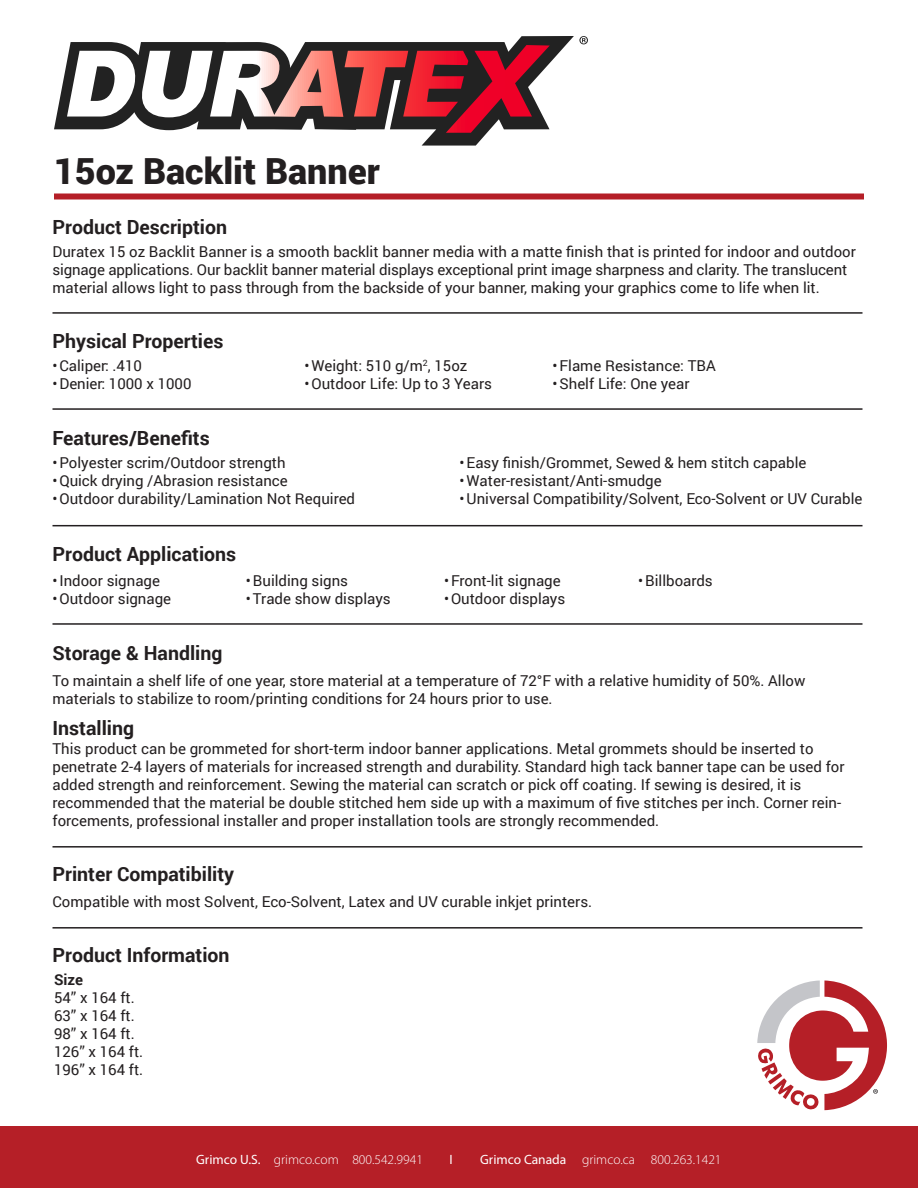
<style>
.page{position:relative;width:918px;height:1188px;background:#fff}
.page>*{position:absolute;margin:0;border:0;box-sizing:border-box;transform-origin:0 0}
.t1{font:900 36px "Roboto";color:#231f20}
.t2{font:700 19.5px "Roboto";color:#231f20}
.t3{font:15px/18px "Roboto";color:#231f20}
.t4{font:700 15px "Roboto";color:#231f20}
.t5{font:300 13.5px "Myriad Pro";color:#fff}
.t6{font:13.5px "Myriad Pro";color:#fff}
.s1{font-weight:400}
</style>
<div class="page">
<div style="left:0;top:1126px;width:918px;height:62px;background:#b51f27"></div>
<svg style="left:757px;top:980px;width:130px;height:131px"></svg>
<svg style="left:54px;top:36px;width:520px;height:110px"></svg>
<svg style="left:579px;top:36px;width:9px;height:8px"></svg>
<svg style="left:67px;top:45px;width:483px;height:88px"></svg>
<div style="left:54px;top:194px;width:810px;height:6px;background:#b51f27"></div>
<hr style="left:52px;top:312px;width:810px;height:2px;background:#231f20">
<hr style="left:52px;top:408px;width:810px;height:2px;background:#231f20">
<hr style="left:52px;top:525px;width:810px;height:1px;background:#231f20">
<hr style="left:52px;top:623px;width:810px;height:2px;background:#231f20">
<hr style="left:52px;top:846px;width:810px;height:2px;background:#231f20">
<hr style="left:52px;top:927px;width:810px;height:2px;background:#231f20">
<p class="t1" style="left:54px;top:145px;width:328px">15oz Backlit Banner</p>
<p class="t2" style="left:52px;top:213px;width:176px">Product Description</p>
<p class="t3" style="left:52px;top:242px;width:805px">Duratex 15 oz Backlit Banner is a smooth backlit banner media with a matte finish that is printed for indoor and outdoor signage applications. Our backlit banner material displays exceptional print image sharpness and clarity. The translucent material allows light to pass through from the backside of your banner, making your graphics come to life when lit.</p>
<p class="t2" style="left:52px;top:328px;width:172px">Physical Properties</p>
<p class="t3" style="left:52px;top:356px;width:91px">•Caliper: .410</p>
<p class="t3" style="left:52px;top:374px;width:140px">•Denier: 1000 x 1000</p>
<p class="t2" style="left:52px;top:425px;width:159px">Features/Benefits</p>
<p class="t3" style="left:304px;top:356px;width:164px">•Weight: 510 g/m<sup>2</sup>, 15oz</p>
<p class="t3" style="left:304px;top:374px;width:189px">•Outdoor Life: Up to 3 Years</p>
<p class="t3" style="left:553px;top:356px;width:165px">•Flame Resistance: TBA</p>
<p class="t3" style="left:553px;top:374px;width:138px">•Shelf Life: One year</p>
<p class="t3" style="left:52px;top:453px;width:235px">•Polyester scrim/Outdoor strength</p>
<p class="t3" style="left:52px;top:471px;width:237px">•Quick drying /Abrasion resistance</p>
<p class="t3" style="left:52px;top:489px;width:304px">•Outdoor durability/Lamination Not Required</p>
<p class="t2" style="left:52px;top:540px;width:185px">Product Applications</p>
<p class="t3" style="left:52px;top:571px;width:109px">•Indoor signage</p>
<p class="t3" style="left:52px;top:589px;width:120px">•Outdoor signage</p>
<p class="t3" style="left:246px;top:571px;width:104px">•Building signs</p>
<p class="t3" style="left:246px;top:589px;width:146px">•Trade show displays</p>
<p class="t2" style="left:52px;top:639px;width:171px">Storage &amp; Handling</p>
<p class="t3" style="left:460px;top:453px;width:348px">•Easy finish/Grommet, Sewed &amp; hem stitch capable</p>
<p class="t3" style="left:460px;top:471px;width:204px">•Water-resistant/Anti-smudge</p>
<p class="t3" style="left:460px;top:489px;width:404px">•Universal Compatibility/Solvent, Eco-Solvent or UV Curable</p>
<p class="t3" style="left:444px;top:571px;width:118px">•Front-lit signage</p>
<p class="t3" style="left:444px;top:589px;width:123px">•Outdoor displays</p>
<p class="t3" style="left:638px;top:571px;width:76px">•Billboards</p>
<p class="t3" style="left:52px;top:671px;width:754px">To maintain a shelf life of one year, store material at a temperature of 72°F with a relative humidity of 50%. Allow</p>
<p class="t3" style="left:52px;top:689px;width:502px">materials to stabilize to room/printing conditions for 24 hours prior to use.</p>
<p class="t3" style="left:52px;top:740px;width:763px">This product can be grommeted for short-term indoor banner applications. Metal grommets should be inserted to</p>
<p class="t3" style="left:52px;top:758px;width:794px">penetrate 2-4 layers of materials for increased strength and durability. Standard high tack banner tape can be used for added strength and reinforcement. Sewing the material can scratch or pick off coating. If sewing is desired, it is</p>
<p class="t3" style="left:52px;top:794px;width:790px">recommended that the material be double stitched hem side up with a maximum of five stitches per inch. Corner rein&shy;forcements, professional installer and proper installation tools are strongly recommended.</p>
<p class="t2" style="left:52px;top:715px;width:83px">Installing</p>
<p class="t2" style="left:52px;top:861px;width:183px">Printer Compatibility</p>
<p class="t3" style="left:52px;top:892px;width:541px">Compatible with most Solvent, Eco-Solvent, Latex and UV curable inkjet printers.</p>
<p class="t2" style="left:52px;top:941px;width:179px">Product Information</p>
<p class="t4" style="left:54px;top:969px;width:30px">Size</p>
<p class="t3" style="left:54px;top:988px;width:82px">54” x 164 ft.</p>
<p class="t3" style="left:54px;top:1006px;width:82px">63” x 164 ft.</p>
<p class="t3" style="left:54px;top:1024px;width:82px">98” x 164 ft.</p>
<p class="t3" style="left:54px;top:1042px;width:91px">126” x 164 ft.</p>
<p class="t3" style="left:54px;top:1060px;width:91px">196” x 164 ft.</p>
<p class="t5" style="left:196px;top:1151px;width:228px"><span class="s1">Grimco U.S.</span> grimco.com 800.542.9941</p>
<p class="t6" style="left:450px;top:1151px;width:5px">I</p>
<p class="t5" style="left:480px;top:1151px;width:243px"><span class="s1">Grimco Canada</span> grimco.ca 800.263.1421</p>
</div>
